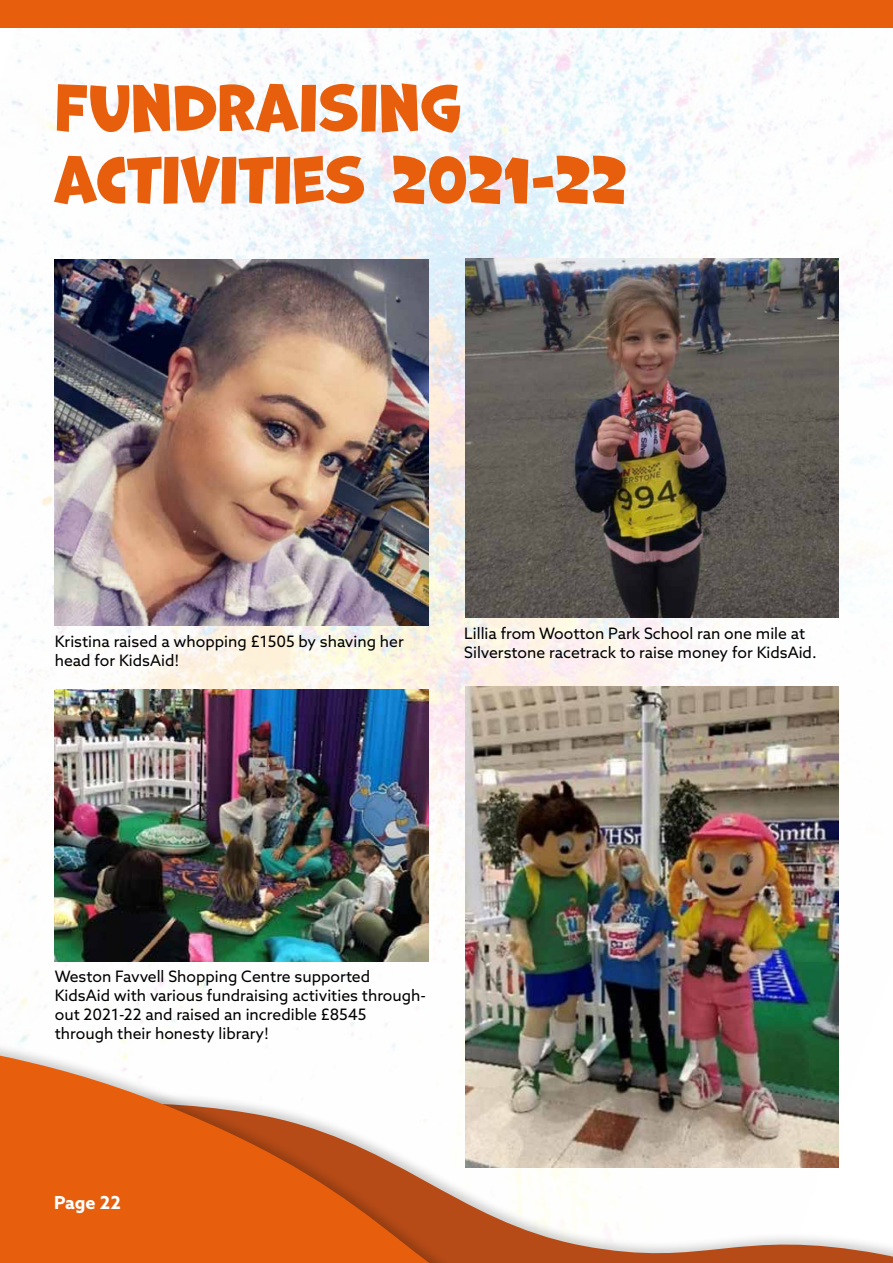
<style>
.page{position:relative;width:893px;height:1263px;background:#fff}
.page>*{position:absolute;margin:0;border:0;box-sizing:border-box;transform-origin:0 0}
.t1{font:60px/72px "Marvin";color:#e75f0d}
.t2{font:700 18px "Azo Sans";color:#fff}
.t3{font:15.75px/18.9px "Azo Sans";color:#000}
</style>
<div class="page">
<img style="left:0;top:28px;width:893px;height:668px">
<img style="left:465px;top:258px;width:374px;height:360px">
<img style="left:55px;top:260px;width:374px;height:366px">
<img style="left:55px;top:690px;width:374px;height:6px">
<div style="left:0;top:0;width:893px;height:28px;background:#e75f0d"></div>
<img style="left:0;top:696px;width:893px;height:567px">
<h1 class="t1" style="left:54px;top:73px;width:575px">FUNDRAISING<br>ACTIVITIES 2021-22</h1>
<p class="t3" style="left:55px;top:632px;width:351px">Kristina raised a whopping £1505 by shaving her head for KidsAid!</p>
<p class="t3" style="left:464px;top:624px;width:354px">Lillia from Wootton Park School ran one mile at<br>Silverstone racetrack to raise money for KidsAid.</p>
<p class="t3" style="left:55px;top:967px;width:373px">Weston Favvell Shopping Centre supported KidsAid with various fundraising activities through&shy;out 2021-22 and raised an incredible £8545 through their honesty library!</p>
<p class="t2" style="left:54px;top:1190px;width:68px">Page 22</p>
</div>
